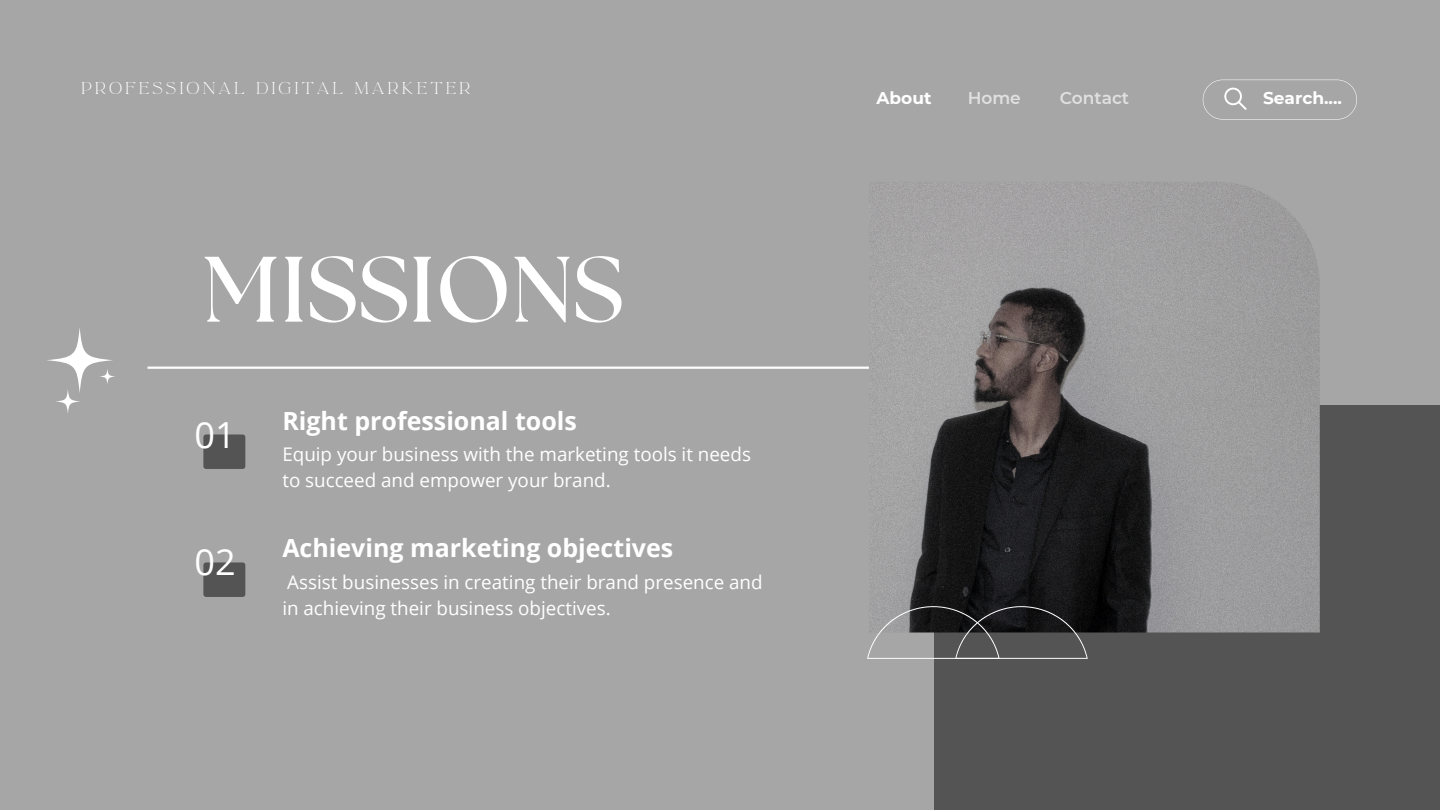
<style>
.page{position:relative;width:1440px;height:810px;background:#a6a6a6}
.page>*{position:absolute;margin:0;border:0;box-sizing:border-box;transform-origin:0 0}
.t1{font:700 92.7px "The Seasons";color:#fff}
.t2{font:36px "Open Sans";color:#fff}
.t3{font:700 25px "Open Sans";color:#fff}
.t4{font:18.8px/25.9px "Open Sans";color:#fff}
.t5{font:700 17px "Montserrat";color:#fff}
.t6{font:600 17px "Montserrat";color:#fff}
.t7{font:15px "La Luxes Serif";letter-spacing:.2em;color:#fff}
</style>
<div class="page">
<svg style="left:1203px;top:80px;width:154px;height:40px"></svg>
<div style="left:934px;top:405px;width:506px;height:405px;background:#545454"></div>
<hr style="left:148px;top:367px;width:721px;height:2px;background:#fff">
<img style="left:869px;top:182px;width:451px;height:451px">
<div style="left:203px;top:434px;width:42px;height:35px;background:#545454;border-radius:3px"></div>
<div style="left:203px;top:562px;width:42px;height:35px;background:#545454;border-radius:3px"></div>
<svg style="left:46px;top:327px;width:67px;height:66px"></svg>
<svg style="left:55px;top:389px;width:26px;height:25px"></svg>
<svg style="left:99px;top:368px;width:16px;height:17px"></svg>
<svg style="left:867px;top:606px;width:221px;height:53px"></svg>
<p class="t7" style="left:81px;top:77px;width:391px">PROFESSIONAL DIGITAL MARKETER</p>
<h3 class="t1" style="left:203px;top:247px;width:422px">MISSIONS</h3>
<p class="t2" style="left:195px;top:409px;width:43px">01</p>
<h1 class="t2" style="left:195px;top:537px;width:43px">02</h1>
<p class="t3" style="left:282px;top:403px;width:296px">Right professional tools</p>
<h3 class="t4" style="left:282px;top:440px;width:470px">Equip your business with the marketing tools it needs to succeed and empower your brand.</h3>
<h4 class="t3" style="left:282px;top:531px;width:393px">Achieving marketing objectives</h4>
<h2 class="t4" style="left:282px;top:568px;width:482px">Assist businesses in creating their brand presence and in achieving their business objectives.</h2>
<h3 class="t5" style="left:876px;top:88px;width:56px">About</h3>
<p class="t6" style="left:968px;top:88px;width:55px">Home</p>
<p class="t6" style="left:1060px;top:88px;width:71px">Contact</p>
<h3 class="t5" style="left:1263px;top:88px;width:80px">Search....</h3>
</div>
